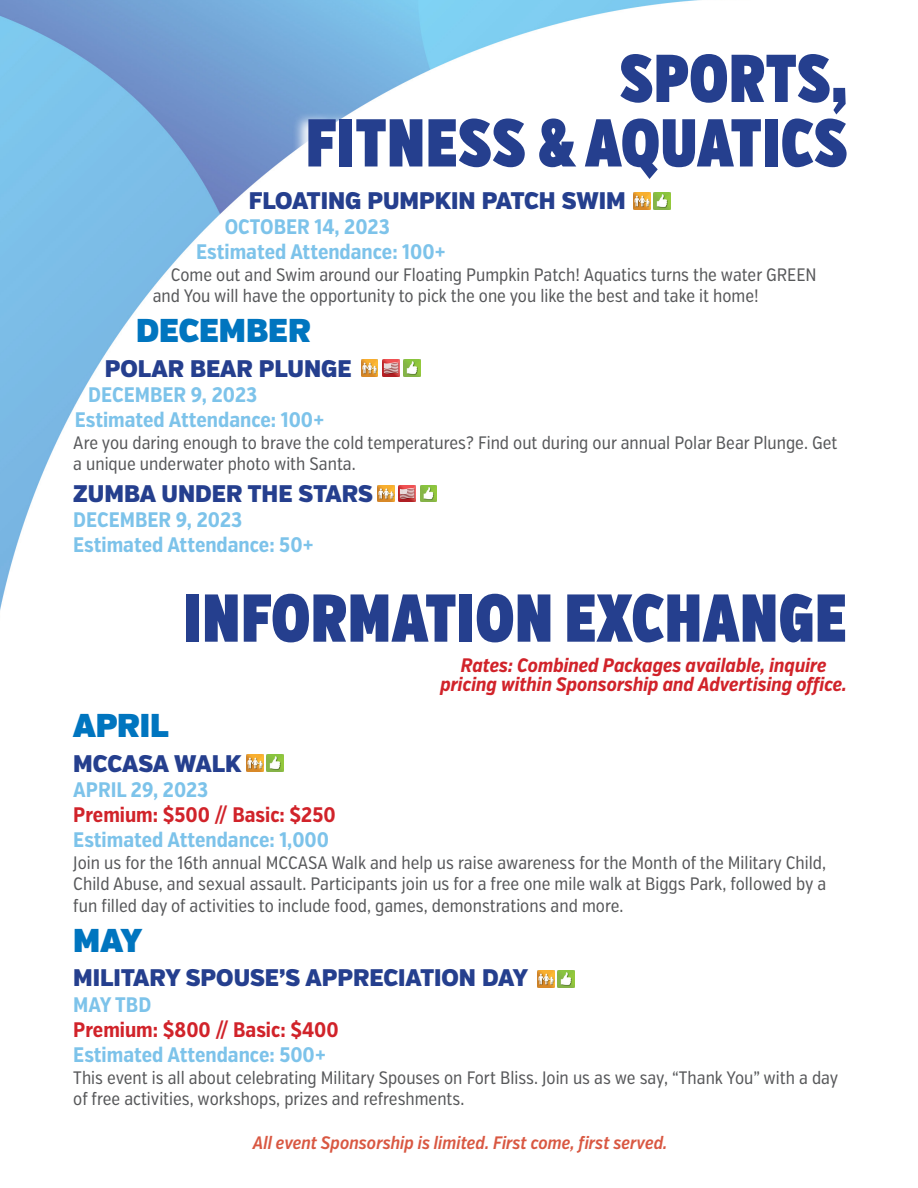
<style>
.page{position:relative;width:918px;height:1188px;background:#fff}
.page>*{position:absolute;margin:0;border:0;box-sizing:border-box;transform-origin:0 0}
.Department{font:67.5px "Verb Comp Ultra";color:#253f8e}
.Months{font:33px "Verb Cond Ultra";color:#0075bf}
.Event_Title{font:900 24px "Verb Cond";color:#253f8e}
.Estimated_Attendance{font:700 21px "Verb Ex Cond";color:#7dc3ea}
.Date_of_Events_Ongoi{font:700 21px "Verb Ex Cond";color:#7dc3ea}
.Rates{font:700 21px "Verb Ex Cond";color:#d1232a}
.Package_Rates_availa{font:italic 700 19.5px/19.5px "Verb Ex Cond";color:#d1232a;text-align:center}
.Event_Descriptions{font:18px/21.6px "Verb Ex Cond";color:#57585a}
.Event_Descriptions-2{font:italic 600 18px "Verb Ex Cond";color:#d95842}
</style>
<div class="page">
<img style="left:0;top:0;width:701px;height:988px">
<div style="left:293px;top:46px;width:558px;height:144px;background:#fff"></div>
<img style="left:634px;top:193px;width:17px;height:16px">
<img style="left:654px;top:193px;width:17px;height:16px">
<img style="left:247px;top:754px;width:16px;height:17px">
<img style="left:267px;top:754px;width:16px;height:17px">
<img style="left:538px;top:970px;width:16px;height:17px">
<img style="left:558px;top:970px;width:16px;height:17px">
<img style="left:361px;top:360px;width:17px;height:16px">
<img style="left:382px;top:360px;width:17px;height:16px">
<img style="left:404px;top:360px;width:16px;height:16px">
<img style="left:378px;top:485px;width:16px;height:17px">
<img style="left:399px;top:485px;width:17px;height:17px">
<img style="left:420px;top:485px;width:17px;height:17px">
<p class="Department" style="left:619px;top:39px;width:230px">SPORTS,</p>
<p class="Department" style="left:305px;top:103px;width:544px">FITNESS &amp; AQUATICS</p>
<p class="Event_Title" style="left:249px;top:186px;width:379px">FLOATING PUMPKIN PATCH SWIM</p>
<p class="Date_of_Events_Ongoi" style="left:225px;top:214px;width:167px">OCTOBER 14, 2023</p>
<p class="Estimated_Attendance" style="left:196px;top:239px;width:251px">Estimated Attendance: 100+</p>
<p class="Event_Descriptions" style="left:153px;top:264px;width:666px;text-indent:18px">Come out and Swim around our Floating Pumpkin Patch! Aquatics turns the water GREEN and You will have the opportunity to pick the one you like the best and take it home!</p>
<p class="Months" style="left:136px;top:310px;width:176px">DECEMBER</p>
<p class="Event_Title" style="left:105px;top:354px;width:248px">POLAR BEAR PLUNGE</p>
<p class="Date_of_Events_Ongoi" style="left:88px;top:382px;width:170px">DECEMBER 9, 2023</p>
<p class="Estimated_Attendance" style="left:75px;top:407px;width:251px">Estimated Attendance: 100+</p>
<p class="Event_Descriptions" style="left:73px;top:432px;width:766px">Are you daring enough to brave the cold temperatures? Find out during our annual Polar Bear Plunge. Get a unique underwater photo with Santa.</p>
<p class="Event_Title" style="left:73px;top:479px;width:301px">ZUMBA UNDER THE STARS</p>
<p class="Date_of_Events_Ongoi" style="left:73px;top:507px;width:170px">DECEMBER 9, 2023</p>
<p class="Estimated_Attendance" style="left:73px;top:533px;width:242px">Estimated Attendance: 50+</p>
<p class="Department" style="left:183px;top:578px;width:665px">INFORMATION EXCHANGE</p>
<p class="Package_Rates_availa" style="left:440px;top:656px;width:408px">Rates: Combined Packages available, inquire pricing within Sponsorship and Advertising office.</p>
<p class="Months" style="left:73px;top:705px;width:97px">APRIL</p>
<p class="Event_Title" style="left:73px;top:749px;width:170px">MCCASA WALK</p>
<p class="Date_of_Events_Ongoi" style="left:73px;top:777px;width:137px">APRIL 29, 2023</p>
<p class="Rates" style="left:73px;top:802px;width:264px">Premium: $500 // Basic: $250</p>
<p class="Estimated_Attendance" style="left:73px;top:827px;width:257px">Estimated Attendance: 1,000</p>
<p class="Event_Descriptions" style="left:73px;top:852px;width:754px;text-align:justify">Join us for the 16th annual MCCASA Walk and help us raise awareness for the Month of the Military Child, Child Abuse, and sexual assault. Participants join us for a free one mile walk at Biggs Park, followed by a fun filled day of activities to include food, games, demonstrations and more.</p>
<p class="Months" style="left:73px;top:920px;width:70px">MAY</p>
<p class="Event_Title" style="left:73px;top:963px;width:456px">MILITARY SPOUSE’S APPRECIATION DAY</p>
<p class="Date_of_Events_Ongoi" style="left:73px;top:992px;width:79px">MAY TBD</p>
<p class="Rates" style="left:73px;top:1017px;width:267px">Premium: $800 // Basic: $400</p>
<p class="Estimated_Attendance" style="left:73px;top:1042px;width:255px">Estimated Attendance: 500+</p>
<p class="Event_Descriptions" style="left:73px;top:1067px;width:767px">This event is all about celebrating Military Spouses on Fort Bliss. Join us as we say, “Thank You” with a day of free activities, workshops, prizes and refreshments.</p>
<p class="Event_Descriptions-2" style="left:253px;top:1132px;width:416px">All event Sponsorship is limited. First come, first served.</p>
</div>
